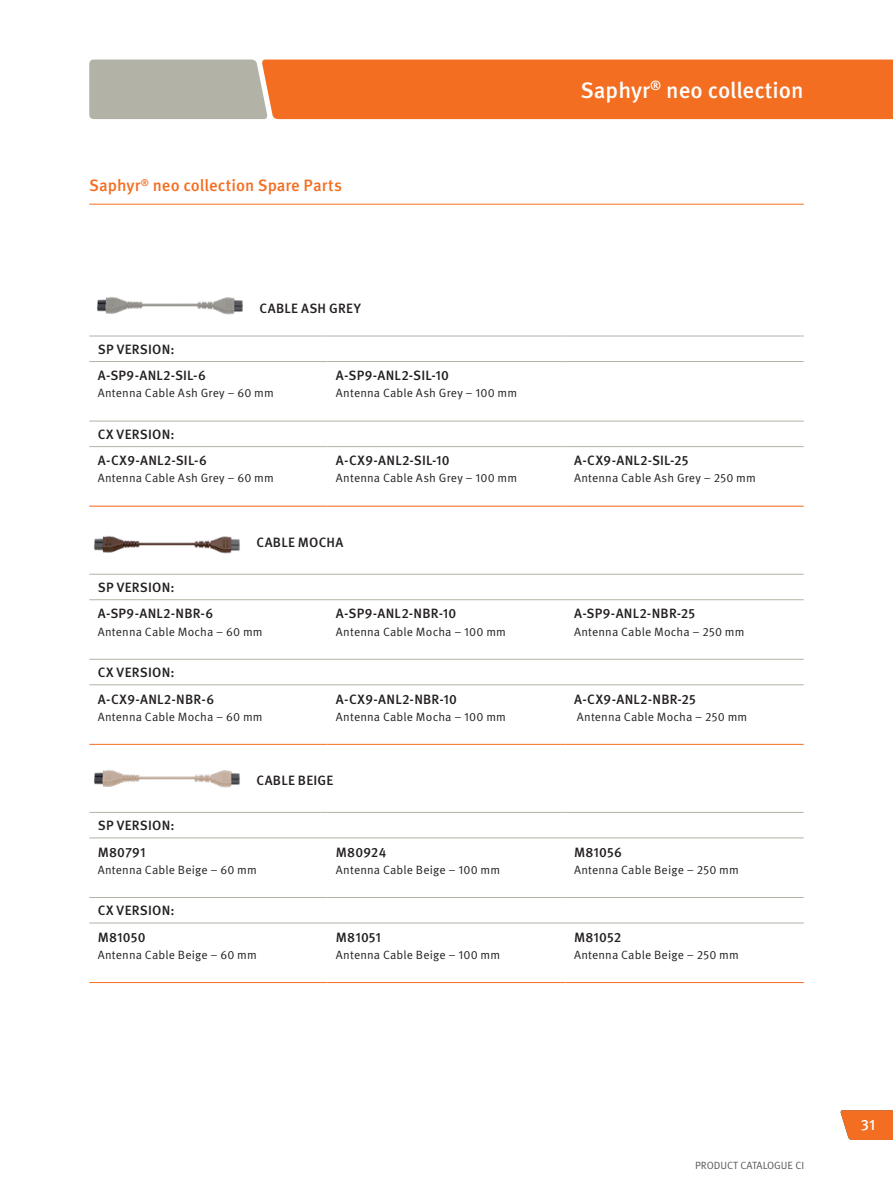
<style>
.page{position:relative;width:893px;height:1191px;background:#fff}
.page>*{position:absolute;margin:0;border:0;box-sizing:border-box;transform-origin:0 0}
.t1{font:500 22.5px "Meta Pro OM";color:#fff}
.t2{font:500 16.5px "Meta Pro OM";color:#f36e21}
.t3{font:500 15px "Meta Pro OM";color:#fff}
.t4{font:500 13.5px/26.4px "Meta Pro OM";letter-spacing:.015em;color:#231f20}
.t5{font:12px "Meta Pro OM";letter-spacing:.01em;color:#231f20}
.t6{font:10.5px "Meta Pro OM";color:#575855}
</style>
<div class="page">
<svg style="left:89px;top:60px;width:804px;height:59px;background:#e57d3f"></svg>
<svg style="left:840px;top:1110px;width:53px;height:30px;background:#f17a34"></svg>
<hr style="left:89px;top:335px;width:238px;height:1px;background:#b2b2a7">
<hr style="left:327px;top:335px;width:239px;height:1px;background:#b2b2a7">
<hr style="left:566px;top:335px;width:238px;height:1px;background:#b2b2a7">
<hr style="left:89px;top:361px;width:238px;height:1px;background:#b2b2a7">
<hr style="left:327px;top:361px;width:239px;height:1px;background:#b2b2a7">
<hr style="left:566px;top:361px;width:238px;height:1px;background:#b2b2a7">
<hr style="left:89px;top:421px;width:238px;height:1px;background:#b2b2a7">
<hr style="left:327px;top:421px;width:239px;height:1px;background:#b2b2a7">
<hr style="left:566px;top:421px;width:238px;height:1px;background:#b2b2a7">
<hr style="left:89px;top:446px;width:238px;height:1px;background:#b2b2a7">
<hr style="left:327px;top:446px;width:239px;height:1px;background:#b2b2a7">
<hr style="left:566px;top:446px;width:238px;height:1px;background:#b2b2a7">
<hr style="left:89px;top:505px;width:238px;height:2px;background:#f36e21">
<hr style="left:327px;top:505px;width:239px;height:2px;background:#f36e21">
<hr style="left:566px;top:505px;width:238px;height:2px;background:#f36e21">
<hr style="left:89px;top:744px;width:238px;height:1px;background:#f36e21">
<hr style="left:327px;top:744px;width:239px;height:1px;background:#f36e21">
<hr style="left:566px;top:744px;width:238px;height:1px;background:#f36e21">
<hr style="left:89px;top:574px;width:238px;height:1px;background:#b2b2a7">
<hr style="left:327px;top:574px;width:239px;height:1px;background:#b2b2a7">
<hr style="left:566px;top:574px;width:238px;height:1px;background:#b2b2a7">
<hr style="left:89px;top:599px;width:238px;height:1px;background:#b2b2a7">
<hr style="left:327px;top:599px;width:239px;height:1px;background:#b2b2a7">
<hr style="left:566px;top:599px;width:238px;height:1px;background:#b2b2a7">
<hr style="left:89px;top:659px;width:238px;height:1px;background:#b2b2a7">
<hr style="left:327px;top:659px;width:239px;height:1px;background:#b2b2a7">
<hr style="left:566px;top:659px;width:238px;height:1px;background:#b2b2a7">
<hr style="left:89px;top:684px;width:238px;height:1px;background:#b2b2a7">
<hr style="left:327px;top:684px;width:239px;height:1px;background:#b2b2a7">
<hr style="left:566px;top:684px;width:238px;height:1px;background:#b2b2a7">
<hr style="left:89px;top:812px;width:238px;height:1px;background:#b2b2a7">
<hr style="left:327px;top:812px;width:239px;height:1px;background:#b2b2a7">
<hr style="left:566px;top:812px;width:238px;height:1px;background:#b2b2a7">
<hr style="left:89px;top:837px;width:238px;height:1px;background:#b2b2a7">
<hr style="left:327px;top:837px;width:239px;height:1px;background:#b2b2a7">
<hr style="left:566px;top:837px;width:238px;height:1px;background:#b2b2a7">
<hr style="left:89px;top:897px;width:238px;height:1px;background:#b2b2a7">
<hr style="left:327px;top:897px;width:239px;height:1px;background:#b2b2a7">
<hr style="left:566px;top:897px;width:238px;height:1px;background:#b2b2a7">
<hr style="left:89px;top:922px;width:238px;height:1px;background:#b2b2a7">
<hr style="left:327px;top:922px;width:239px;height:1px;background:#b2b2a7">
<hr style="left:566px;top:922px;width:238px;height:1px;background:#b2b2a7">
<hr style="left:89px;top:982px;width:238px;height:1px;background:#f36e21">
<hr style="left:327px;top:982px;width:239px;height:1px;background:#f36e21">
<hr style="left:566px;top:982px;width:238px;height:1px;background:#f36e21">
<img style="left:96px;top:297px;width:147px;height:18px">
<img style="left:93px;top:536px;width:147px;height:18px">
<img style="left:93px;top:770px;width:147px;height:18px">
<hr style="left:89px;top:204px;width:715px;height:1px;background:#f36e21">
<h2 class="t2" style="left:89px;top:175px;width:254px">Saphyr<sup>®</sup> neo collection Spare Parts</h2>
<p class="t4" style="left:259px;top:295px;width:103px">CABLE ASH GREY</p>
<p class="t4" style="left:98px;top:336px;width:110px">SP VERSION:<br>A-SP9-ANL2-SIL-6</p>
<p class="t5" style="left:98px;top:386px;width:178px">Antenna Cable Ash Grey – 60 mm</p>
<p class="t4" style="left:98px;top:421px;width:110px">CX VERSION:<br>A-CX9-ANL2-SIL-6</p>
<p class="t5" style="left:98px;top:471px;width:178px">Antenna Cable Ash Grey – 60 mm</p>
<p class="t4" style="left:336px;top:362px;width:114px">A-SP9-ANL2-SIL-10</p>
<p class="t5" style="left:336px;top:386px;width:183px">Antenna Cable Ash Grey – 100 mm</p>
<p class="t4" style="left:336px;top:447px;width:115px">A-CX9-ANL2-SIL-10</p>
<p class="t5" style="left:336px;top:471px;width:183px">Antenna Cable Ash Grey – 100 mm</p>
<p class="t4" style="left:256px;top:530px;width:89px">CABLE MOCHA</p>
<p class="t4" style="left:98px;top:574px;width:117px">SP VERSION:<br>A-SP9-ANL2-NBR-6</p>
<p class="t5" style="left:98px;top:624px;width:166px">Antenna Cable Mocha – 60 mm</p>
<p class="t4" style="left:98px;top:659px;width:118px">CX VERSION:<br>A-CX9-ANL2-NBR-6</p>
<p class="t5" style="left:98px;top:709px;width:166px">Antenna Cable Mocha – 60 mm</p>
<p class="t4" style="left:336px;top:601px;width:122px">A-SP9-ANL2-NBR-10</p>
<p class="t5" style="left:336px;top:624px;width:171px">Antenna Cable Mocha – 100 mm</p>
<p class="t4" style="left:336px;top:686px;width:123px">A-CX9-ANL2-NBR-10</p>
<p class="t5" style="left:336px;top:709px;width:171px">Antenna Cable Mocha – 100 mm</p>
<p class="t4" style="left:256px;top:767px;width:79px">CABLE BEIGE</p>
<p class="t4" style="left:98px;top:812px;width:78px">SP VERSION:<br>M80791</p>
<p class="t5" style="left:98px;top:862px;width:161px">Antenna Cable Beige – 60 mm</p>
<p class="t4" style="left:98px;top:897px;width:78px">CX VERSION:<br>M81050</p>
<p class="t5" style="left:98px;top:947px;width:161px">Antenna Cable Beige – 60 mm</p>
<p class="t4" style="left:336px;top:839px;width:52px">M80924</p>
<p class="t5" style="left:336px;top:862px;width:166px">Antenna Cable Beige – 100 mm</p>
<p class="t4" style="left:336px;top:924px;width:47px">M81051</p>
<p class="t5" style="left:336px;top:947px;width:166px">Antenna Cable Beige – 100 mm</p>
<h1 class="t1" style="left:580px;top:76px;width:225px">Saphyr<sup>®</sup> neo collection</h1>
<p class="t4" style="left:574px;top:447px;width:116px">A-CX9-ANL2-SIL-25</p>
<p class="t5" style="left:574px;top:471px;width:183px">Antenna Cable Ash Grey – 250 mm</p>
<p class="t4" style="left:574px;top:601px;width:123px">A-SP9-ANL2-NBR-25</p>
<p class="t5" style="left:574px;top:624px;width:172px">Antenna Cable Mocha – 250 mm</p>
<p class="t4" style="left:574px;top:686px;width:124px">A-CX9-ANL2-NBR-25</p>
<p class="t5" style="left:577px;top:709px;width:172px">Antenna Cable Mocha – 250 mm</p>
<p class="t4" style="left:574px;top:839px;width:49px">M81056</p>
<p class="t5" style="left:574px;top:862px;width:166px">Antenna Cable Beige – 250 mm</p>
<p class="t4" style="left:574px;top:924px;width:49px">M81052</p>
<p class="t5" style="left:574px;top:947px;width:166px">Antenna Cable Beige – 250 mm</p>
<p class="t6" style="left:695px;top:1159px;width:111px">PRODUCT CATALOGUE CI</p>
<p class="t3" style="left:861px;top:1115px;width:16px">31</p>
</div>
